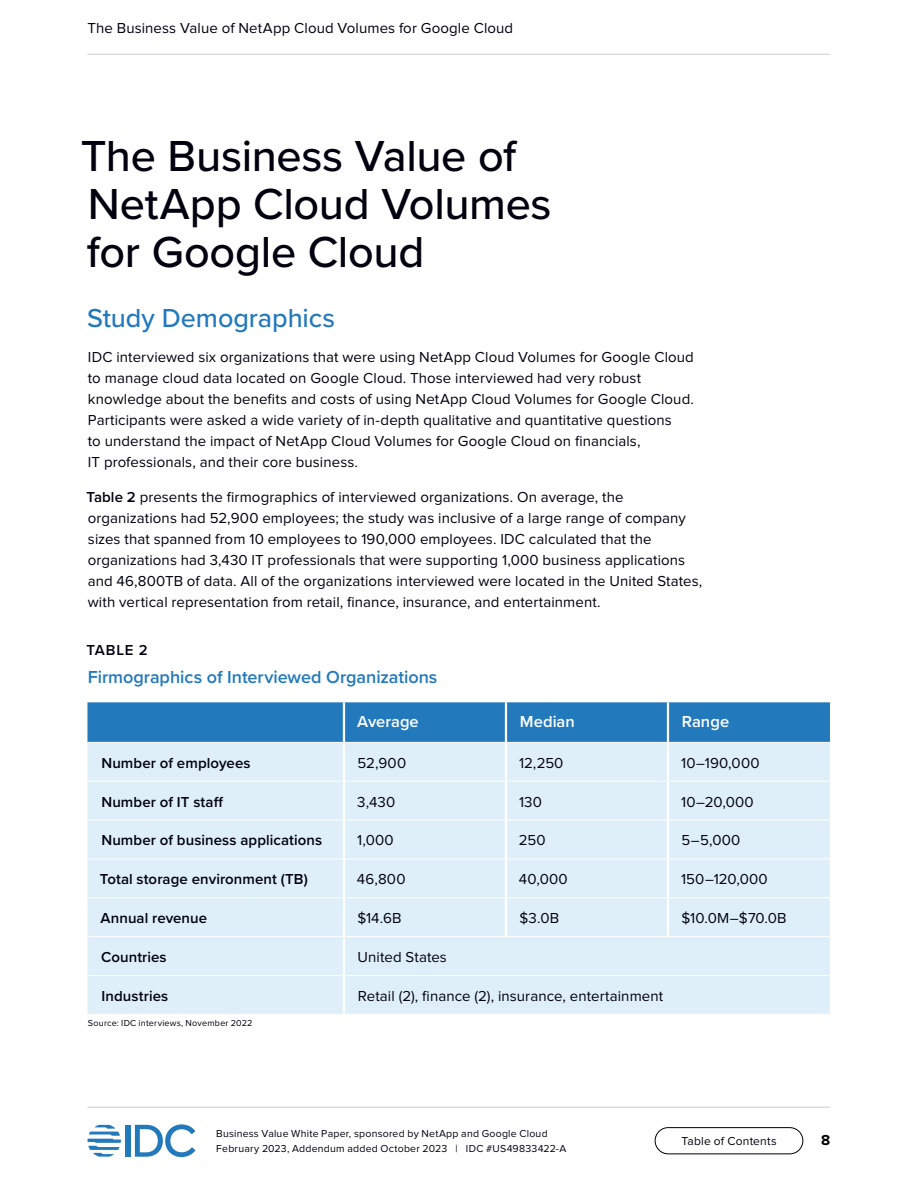
<style>
.page{position:relative;width:918px;height:1188px;background:#fff}
.page>*{position:absolute;margin:0;border:0;box-sizing:border-box;transform-origin:0 0}
.t1{font:500 45px/48px "Proxima Nova";letter-spacing:-.01em;color:#01010f}
.t2{font:500 27px "Proxima Nova";letter-spacing:-.005em;color:#2279bc}
.Table_-_Heading{font:600 18px "Proxima Nova";letter-spacing:-.005em;color:#2279bc}
.Table_-_Column_title__left_align{font:600 16.5px "Proxima Nova";color:#fff}
.Table_-_Text__left_align{font:15px/21px "Proxima Nova";letter-spacing:.005em;color:#01010f}
.Table___Row_title{font:600 15px "Proxima Nova";letter-spacing:.005em;color:#01010f}
.Table_-_Identifier{font:600 15px "Proxima Nova";letter-spacing:.055em;color:#01010f}
.t3{font:700 15px "Proxima Nova";color:#000}
.t4{font:12px "Proxima Nova";letter-spacing:.015em;color:#01010f}
.t5{font:10.5px/15px "Proxima Nova";letter-spacing:.02em;color:#01010f}
.Table_-_Notes_and_sources{font:9px "Proxima Nova";letter-spacing:.025em;color:#01010f}
.s1{font-weight:600}
</style>
<div class="page">
<div style="left:126px;top:1125px;width:5px;height:32px;background:#2279bc"></div>
<svg style="left:135px;top:1124px;width:60px;height:33px"></svg>
<svg style="left:87px;top:1125px;width:34px;height:32px"></svg>
<div style="left:655px;top:1127px;width:148px;height:27px;border:1px solid #000;border-radius:13px"></div>
<hr style="left:87px;top:54px;width:743px;height:1px;background:#ccc">
<hr style="left:87px;top:1107px;width:743px;height:1px;background:#ccc">
<div style="left:87px;top:702px;width:743px;height:40px;background:#2279bc"></div>
<div style="left:87px;top:743px;width:743px;height:271px;background:#dfeffa"></div>
<hr style="left:343px;top:702px;width:2px;height:40px;background:#fff">
<hr style="left:505px;top:702px;width:2px;height:40px;background:#fff">
<hr style="left:667px;top:702px;width:2px;height:40px;background:#fff">
<hr style="left:505px;top:743px;width:2px;height:38px;background:#fff">
<hr style="left:667px;top:743px;width:2px;height:38px;background:#fff">
<hr style="left:505px;top:782px;width:2px;height:38px;background:#fff">
<hr style="left:667px;top:782px;width:2px;height:38px;background:#fff">
<hr style="left:505px;top:820px;width:2px;height:39px;background:#fff">
<hr style="left:667px;top:820px;width:2px;height:39px;background:#fff">
<hr style="left:505px;top:859px;width:2px;height:38px;background:#fff">
<hr style="left:667px;top:859px;width:2px;height:38px;background:#fff">
<hr style="left:505px;top:898px;width:2px;height:38px;background:#fff">
<hr style="left:667px;top:898px;width:2px;height:38px;background:#fff">
<hr style="left:87px;top:781px;width:256px;height:1px;background:#fff">
<hr style="left:345px;top:781px;width:161px;height:1px;background:#fff">
<hr style="left:506px;top:781px;width:162px;height:1px;background:#fff">
<hr style="left:668px;top:781px;width:162px;height:1px;background:#fff">
<hr style="left:87px;top:820px;width:256px;height:1px;background:#fff">
<hr style="left:345px;top:820px;width:161px;height:1px;background:#fff">
<hr style="left:506px;top:820px;width:162px;height:1px;background:#fff">
<hr style="left:668px;top:820px;width:162px;height:1px;background:#fff">
<hr style="left:87px;top:859px;width:256px;height:1px;background:#fff">
<hr style="left:345px;top:859px;width:161px;height:1px;background:#fff">
<hr style="left:506px;top:859px;width:162px;height:1px;background:#fff">
<hr style="left:668px;top:859px;width:162px;height:1px;background:#fff">
<hr style="left:87px;top:897px;width:256px;height:1px;background:#fff">
<hr style="left:345px;top:897px;width:161px;height:1px;background:#fff">
<hr style="left:506px;top:897px;width:162px;height:1px;background:#fff">
<hr style="left:668px;top:897px;width:162px;height:1px;background:#fff">
<hr style="left:87px;top:936px;width:257px;height:1px;background:#fff">
<hr style="left:87px;top:975px;width:257px;height:1px;background:#fff">
<hr style="left:343px;top:743px;width:2px;height:38px;background:#fff">
<hr style="left:343px;top:781px;width:2px;height:39px;background:#fff">
<hr style="left:343px;top:820px;width:2px;height:39px;background:#fff">
<hr style="left:343px;top:859px;width:2px;height:39px;background:#fff">
<hr style="left:343px;top:898px;width:2px;height:38px;background:#fff">
<hr style="left:344px;top:936px;width:162px;height:1px;background:#fff">
<hr style="left:506px;top:936px;width:162px;height:1px;background:#fff">
<hr style="left:668px;top:936px;width:162px;height:1px;background:#fff">
<hr style="left:343px;top:937px;width:2px;height:38px;background:#fff">
<hr style="left:344px;top:975px;width:162px;height:1px;background:#fff">
<hr style="left:506px;top:975px;width:162px;height:1px;background:#fff">
<hr style="left:668px;top:975px;width:162px;height:1px;background:#fff">
<hr style="left:343px;top:976px;width:2px;height:38px;background:#fff">
<p class="Table_-_Text__left_align" style="left:87px;top:18px;width:427px">The Business Value of NetApp Cloud Volumes for Google Cloud</p>
<h2 class="t1" style="left:81px;top:130px;width:472px">The Business Value of<br>NetApp Cloud Volumes for Google Cloud</h2>
<h3 class="t2" style="left:87px;top:297px;width:249px">Study Demographics</h3>
<p class="Table_-_Text__left_align" style="left:88px;top:347px;width:608px">IDC interviewed six organizations that were using NetApp Cloud Volumes for Google Cloud to manage cloud data located on Google Cloud. Those interviewed had very robust knowledge about the benefits and costs of using NetApp Cloud Volumes for Google Cloud.<br>Participants were asked a wide variety of in-depth qualitative and quantitative questions<br>to understand the impact of NetApp Cloud Volumes for Google Cloud on financials,<br>IT professionals, and their core business.</p>
<p class="Table_-_Text__left_align" style="left:86px;top:487px;width:618px"><span class="s1">Table 2</span> presents the firmographics of interviewed organizations. On average, the organizations had 52,900 employees; the study was inclusive of a large range of company sizes that spanned from 10 employees to 190,000 employees. IDC calculated that the organizations had 3,430 IT professionals that were supporting 1,000 business applications and 46,800TB of data. All of the organizations interviewed were located in the United States, with vertical representation from retail, finance, insurance, and entertainment.</p>
<p class="Table_-_Identifier" style="left:86px;top:639px;width:63px">TABLE 2</p>
<p class="Table_-_Heading" style="left:88px;top:663px;width:351px">Firmographics of Interviewed Organizations</p>
<p class="Table_-_Column_title__left_align" style="left:357px;top:710px;width:63px">Average</p>
<p class="Table_-_Column_title__left_align" style="left:520px;top:710px;width:56px">Median</p>
<p class="Table_-_Column_title__left_align" style="left:682px;top:710px;width:49px">Range</p>
<p class="Table___Row_title" style="left:101px;top:752px;width:151px">Number of employees</p>
<p class="Table_-_Text__left_align" style="left:357px;top:753px;width:50px">52,900</p>
<p class="Table_-_Text__left_align" style="left:519px;top:753px;width:46px">12,250</p>
<p class="Table_-_Text__left_align" style="left:681px;top:753px;width:80px">10–190,000</p>
<p class="Table___Row_title" style="left:101px;top:790px;width:123px">Number of IT staff</p>
<p class="Table_-_Text__left_align" style="left:357px;top:792px;width:39px">3,430</p>
<p class="Table_-_Text__left_align" style="left:519px;top:792px;width:24px">130</p>
<p class="Table_-_Text__left_align" style="left:681px;top:792px;width:74px">10–20,000</p>
<p class="Table___Row_title" style="left:101px;top:829px;width:222px">Number of business applications</p>
<p class="Table_-_Text__left_align" style="left:357px;top:831px;width:38px">1,000</p>
<p class="Table_-_Text__left_align" style="left:519px;top:831px;width:28px">250</p>
<p class="Table_-_Text__left_align" style="left:681px;top:831px;width:60px">5–5,000</p>
<p class="Table___Row_title" style="left:100px;top:868px;width:210px">Total storage environment (TB)</p>
<p class="Table_-_Text__left_align" style="left:357px;top:869px;width:50px">46,800</p>
<p class="Table_-_Text__left_align" style="left:519px;top:869px;width:50px">40,000</p>
<p class="Table_-_Text__left_align" style="left:681px;top:869px;width:88px">150–120,000</p>
<p class="Table___Row_title" style="left:101px;top:907px;width:108px">Annual revenue</p>
<p class="Table_-_Text__left_align" style="left:357px;top:908px;width:46px">$14.6B</p>
<p class="Table_-_Text__left_align" style="left:519px;top:908px;width:41px">$3.0B</p>
<p class="Table_-_Text__left_align" style="left:681px;top:908px;width:107px">$10.0M–$70.0B</p>
<p class="Table___Row_title" style="left:101px;top:946px;width:67px">Countries</p>
<p class="Table_-_Text__left_align" style="left:358px;top:947px;width:91px">United States</p>
<p class="Table___Row_title" style="left:102px;top:985px;width:68px">Industries</p>
<p class="Table_-_Text__left_align" style="left:358px;top:986px;width:307px">Retail (2), finance (2), insurance, entertainment</p>
<p class="Table_-_Notes_and_sources" style="left:88px;top:1019px;width:166px">Source: IDC interviews, November 2022</p>
<p class="t5" style="left:216px;top:1127px;width:352px">Business Value White Paper, sponsored by NetApp and Google Cloud<br>February 2023, Addendum added October 2023 | IDC #US49833422-A</p>
<p class="t4" style="left:681px;top:1135px;width:97px">Table of Contents</p>
<p class="t3" style="left:821px;top:1129px;width:11px">8</p>
</div>
